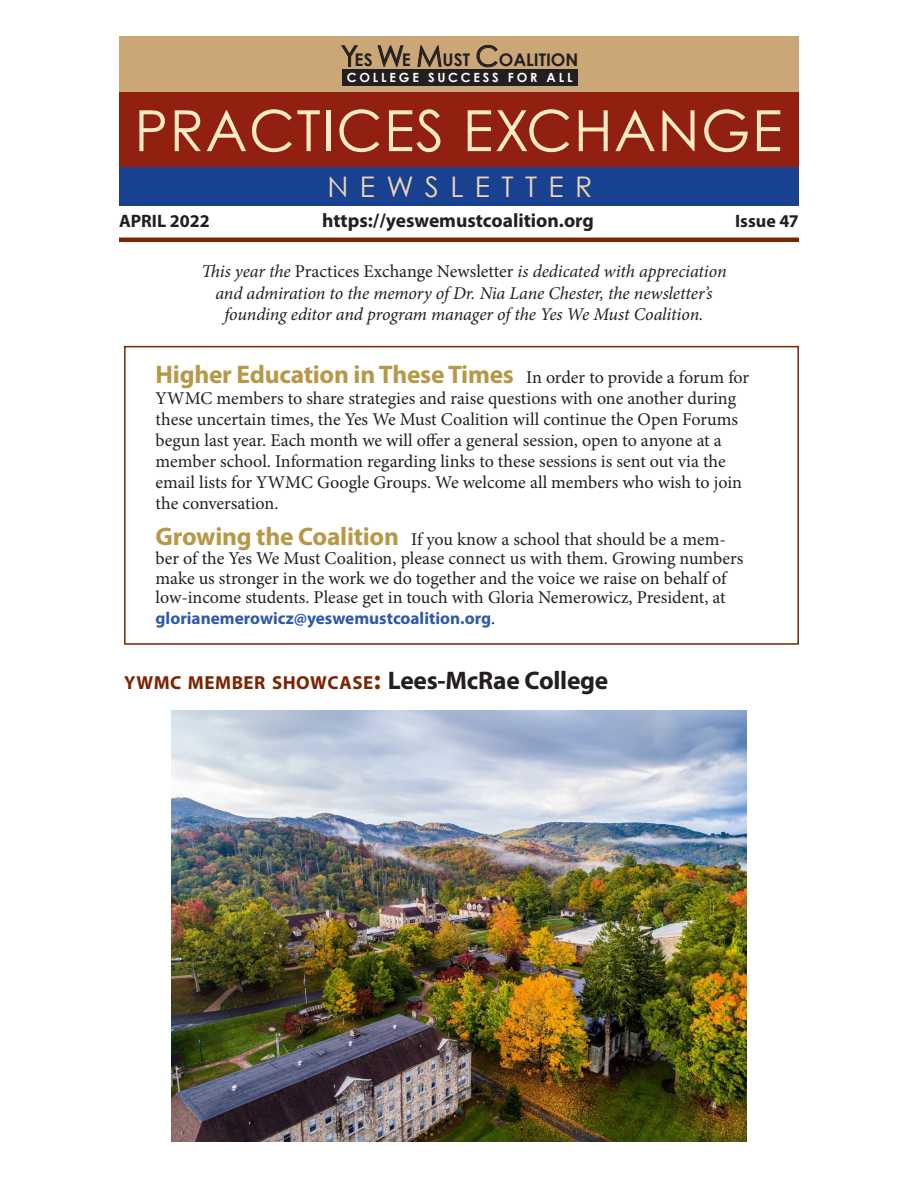
<style>
.page{position:relative;width:918px;height:1188px;background:#fff}
.page>*{position:absolute;margin:0;border:0;box-sizing:border-box;transform-origin:0 0}
.t1{font:56.85px "Century Gothic";letter-spacing:.025em;color:#ffebc6}
.t2{font:28.35px "Century Gothic";letter-spacing:.4em;color:#efd6b8}
.t3{font:700 25.5px "Myriad Pro";letter-spacing:-.01em;color:#b69847}
.t4{font:700 19.5px "Myriad Pro";color:#231f20}
.t5{font:700 18.9px "Myriad Pro";letter-spacing:.03em;color:#7a2400}
.t6{font:18px/21px "Minion Pro";color:#231f20}
.t7{font:italic 18px/21.6px "Minion Pro";letter-spacing:-.01em;color:#231f20;text-align:center}
.t8{font:700 18px "Myriad Pro";color:#231f20}
.t9{font:700 17.4px "Century Gothic";color:#231f20}
.t10{font:700 17.25px "Myriad Pro";color:#2f59a7}
.t11{font:700 12.6px "Century Gothic";letter-spacing:.22em;color:#fff}
.s1{font-weight:400;font-size:28.5px}
.s2{font-style:normal}
.s3{font-family:"Minion Pro";font-weight:400;font-size:18px;color:#231f20}
.s4{font-family:"Myriad Pro";font-weight:700;font-size:25.5px;color:#b69847}
.s5{font-size:27px}
.s6{font-size:25.5px;color:#231f20}
</style>
<div class="page">
<div style="left:119px;top:36px;width:680px;height:170px;background:#cba777"></div>
<div style="left:119px;top:94px;width:680px;height:112px;background:#18428f"></div>
<div style="left:119px;top:92px;width:680px;height:75px;background:#912010"></div>
<div style="left:342px;top:69px;width:236px;height:16px;background:#231f20"></div>
<svg style="left:341px;top:46px;width:17px;height:21px"></svg>
<svg style="left:378px;top:46px;width:25px;height:21px"></svg>
<svg style="left:418px;top:46px;width:23px;height:21px"></svg>
<svg style="left:477px;top:45px;width:20px;height:22px"></svg>
<hr style="left:119px;top:238px;width:680px;height:4px;background:#7a2400">
<div style="left:124px;top:346px;width:675px;height:299px;border:2px solid #7a2400"></div>
<img style="left:171px;top:710px;width:576px;height:431px">
<p class="t9" style="left:341px;top:49px;width:239px"><span class="s1">Y</span>ES <span class="s1">W</span>E <span class="s1">M</span>UST <span class="s1">C</span>OALITION</p>
<p class="t11" style="left:347px;top:70px;width:227px">COLLEGE SUCCESS FOR ALL</p>
<h1 class="t1" style="left:134px;top:96px;width:649px">PRACTICES EXCHANGE</h1>
<h2 class="t2" style="left:327px;top:169px;width:266px">NEWSLETTER</h2>
<p class="t8" style="left:119px;top:209px;width:92px">APRIL 2022</p>
<p class="t4" style="left:322px;top:208px;width:273px">https://yeswemustcoalition.org</p>
<p class="t8" style="left:735px;top:209px;width:65px">Issue 47</p>
<p class="t7" style="left:201px;top:260px;width:527px">This year the <span class="s2">Practices Exchange Newsletter</span> is dedicated with appreciation and admiration to the memory of Dr. Nia Lane Chester, the newsletter’s founding editor and program manager of the Yes We Must Coalition.</p>
<h3 class="t3" style="left:156px;top:358px;width:595px">Higher Education in These Times <span class="s3">In order to provide a forum for</span></h3>
<p class="t6" style="left:156px;top:388px;width:588px">YWMC members to share strategies and raise questions with one another during these uncertain times, the Yes We Must Coalition will continue the Open Forums begun last year. Each month we will offer a general session, open to anyone at a member school. Information regarding links to these sessions is sent out via the email lists for YWMC Google Groups. We welcome all members who wish to join the conversation.</p>
<p class="t6" style="left:156px;top:530px;width:589px;line-height:19.4px"><span class="s4">Growing the Coalition</span> If you know a school that should be a mem&shy;ber of the Yes We Must Coalition, please connect us with them. Growing numbers make us stronger in the work we do together and the voice we raise on behalf of low-income students. Please get in touch with Gloria Nemerowicz, President, at</p>
<p class="t10" style="left:156px;top:607px;width:341px">glorianemerowicz@yeswemustcoalition.org<span class="s3">.</span></p>
<p class="t5" style="left:124px;top:670px;width:486px">YWMC MEMBER SHOWCASE<span class="s5">:</span> <span class="s6">Lees-McRae College</span></p>
</div>
